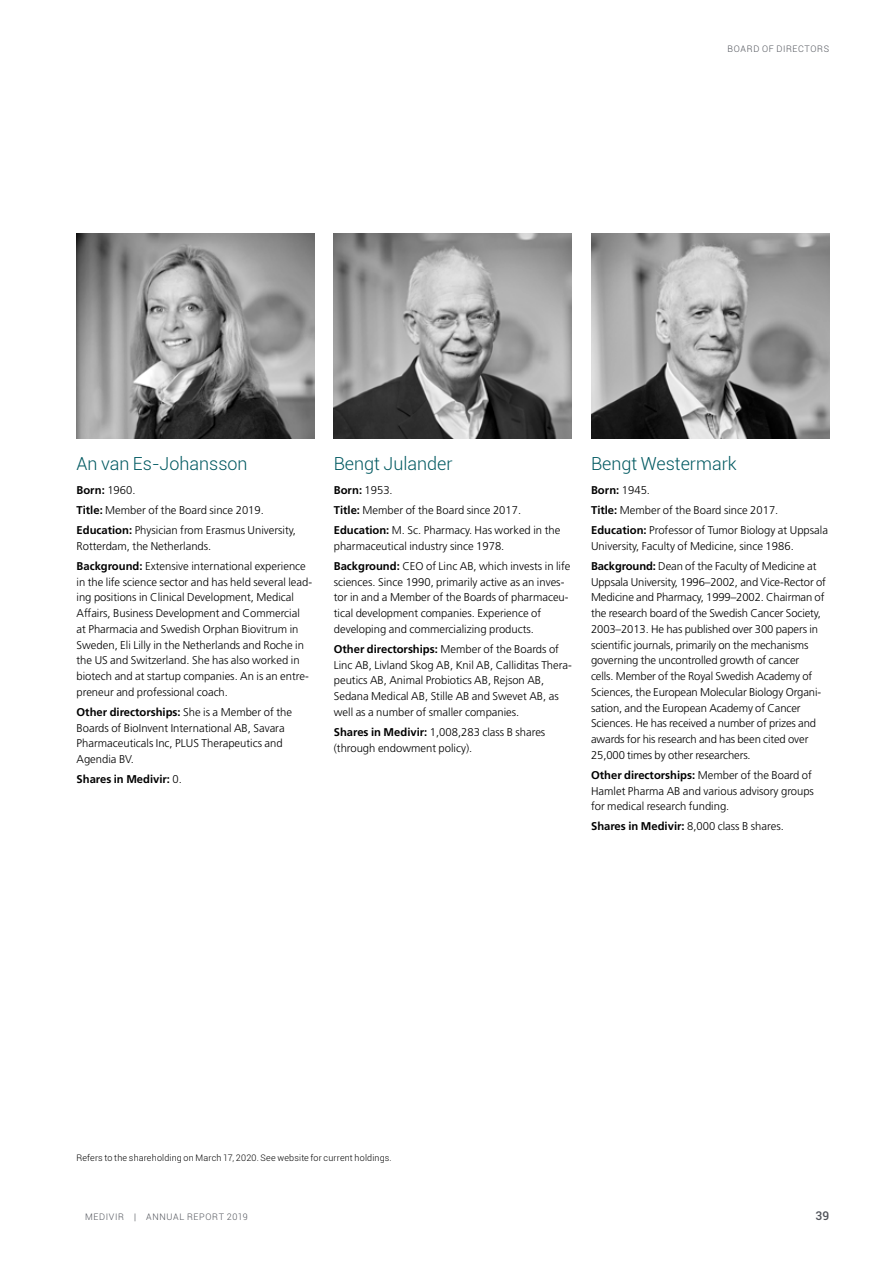
<style>
.page{position:relative;width:893px;height:1263px;background:#fff}
.page>*{position:absolute;margin:0;border:0;box-sizing:border-box;transform-origin:0 0}
.t1{font:300 18px "Roboto";color:#005961}
.t2{font:500 12px "Roboto";color:#50535a}
.t3{font:300 11.25px/15.8px "Frutiger LT Std";color:#000}
.t4{font:700 11.25px "Frutiger LT Std";color:#000}
.t5{font:300 9px "Roboto";letter-spacing:.015em;color:#000}
.t6{font:300 9px "Roboto";letter-spacing:.07em;color:#50535a}
.s1{font-weight:700}
.s2{font-weight:300}
</style>
<div class="page">
<img style="left:591px;top:234px;width:238px;height:204px">
<img style="left:77px;top:234px;width:238px;height:204px">
<img style="left:334px;top:234px;width:238px;height:204px">
<p class="t6" style="left:728px;top:43px;width:103px">BOARD OF DIRECTORS</p>
<h1 class="t1" style="left:77px;top:451px;width:173px">An van Es-Johansson</h1>
<p class="t3" style="left:77px;top:480px;width:221px;line-height:20px"><span class="s1">Born:</span> 1960.<br><span class="s1">Title:</span> Member of the Board since 2019.<br><span class="s1">Education:</span> Physician from Erasmus University,</p>
<p class="t3" style="left:77px;top:536px;width:231px;line-height:20px">Rotterdam, the Netherlands.<br><span class="s1">Background:</span> Extensive international experience</p>
<p class="t3" style="left:77px;top:574px;width:237px">in the life science sector and has held several lead&shy;ing positions in Clinical Development, Medical Affairs, Business Development and Commercial<br>at Pharmacia and Swedish Orphan Biovitrum in Sweden, Eli Lilly in the Netherlands and Roche in the US and Switzerland. She has also worked in biotech and at startup companies. An is an entre&shy;preneur and professional coach.</p>
<p class="t3" style="left:77px;top:704px;width:217px"><span class="s1">Other directorships:</span> She is a Member of the Boards of BioInvent International AB, Savara Pharmaceuticals Inc, PLUS Therapeutics and Agendia BV.</p>
<p class="t4" style="left:77px;top:773px;width:107px">Shares in Medivir: <span class="s2">0.</span></p>
<h1 class="t1" style="left:334px;top:451px;width:120px">Bengt Julander</h1>
<p class="t3" style="left:334px;top:480px;width:228px;line-height:20px"><span class="s1">Born:</span> 1953.<br><span class="s1">Title:</span> Member of the Board since 2017.<br><span class="s1">Education:</span> M. Sc. Pharmacy. Has worked in the</p>
<p class="t3" style="left:334px;top:536px;width:238px;line-height:20px">pharmaceutical industry since 1978.<br><span class="s1">Background:</span> CEO of Linc AB, which invests in life</p>
<p class="t3" style="left:334px;top:574px;width:236px">sciences. Since 1990, primarily active as an inves&shy;tor in and a Member of the Boards of pharmaceu&shy;tical development companies. Experience of developing and commercializing products.</p>
<p class="t3" style="left:334px;top:641px;width:240px"><span class="s1">Other directorships:</span> Member of the Boards of Linc AB, Livland Skog AB, Knil AB, Calliditas Thera&shy;peutics AB, Animal Probiotics AB, Rejson AB, Sedana Medical AB, Stille AB and Swevet AB, as well as a number of smaller companies.</p>
<p class="t3" style="left:334px;top:724px;width:213px"><span class="s1">Shares in Medivir:</span> 1,008,283 class B shares (through endowment policy).</p>
<h1 class="t1" style="left:591px;top:451px;width:147px">Bengt Westermark</h1>
<p class="t3" style="left:591px;top:480px;width:238px;line-height:20px"><span class="s1">Born:</span> 1945.<br><span class="s1">Title:</span> Member of the Board since 2017.<br><span class="s1">Education:</span> Professor of Tumor Biology at Uppsala</p>
<p class="t3" style="left:591px;top:536px;width:227px;line-height:20px">University, Faculty of Medicine, since 1986.<br><span class="s1">Background:</span> Dean of the Faculty of Medicine at</p>
<p class="t3" style="left:591px;top:574px;width:236px">Uppsala University, 1996–2002, and Vice-Rector of Medicine and Pharmacy, 1999–2002. Chairman of the research board of the Swedish Cancer Society, 2003–2013. He has published over 300 papers in scientific journals, primarily on the mechanisms governing the uncontrolled growth of cancer<br>cells. Member of the Royal Swedish Academy of Sciences, the European Molecular Biology Organi&shy;sation, and the European Academy of Cancer Sciences. He has received a number of prizes and awards for his research and has been cited over 25,000 times by other researchers.</p>
<p class="t3" style="left:591px;top:767px;width:224px"><span class="s1">Other directorships:</span> Member of the Board of<br>Hamlet Pharma AB and various advisory groups for medical research funding.</p>
<p class="t3" style="left:591px;top:819px;width:194px"><span class="s1">Shares in Medivir:</span> 8,000 class B shares.</p>
<p class="t5" style="left:77px;top:1151px;width:317px">Refers to the shareholding on March 17, 2020. See website for current holdings.</p>
<p class="t6" style="left:85px;top:1211px;width:164px">MEDIVIR | ANNUAL REPORT 2019</p>
<p class="t2" style="left:815px;top:1208px;width:15px">39</p>
</div>
